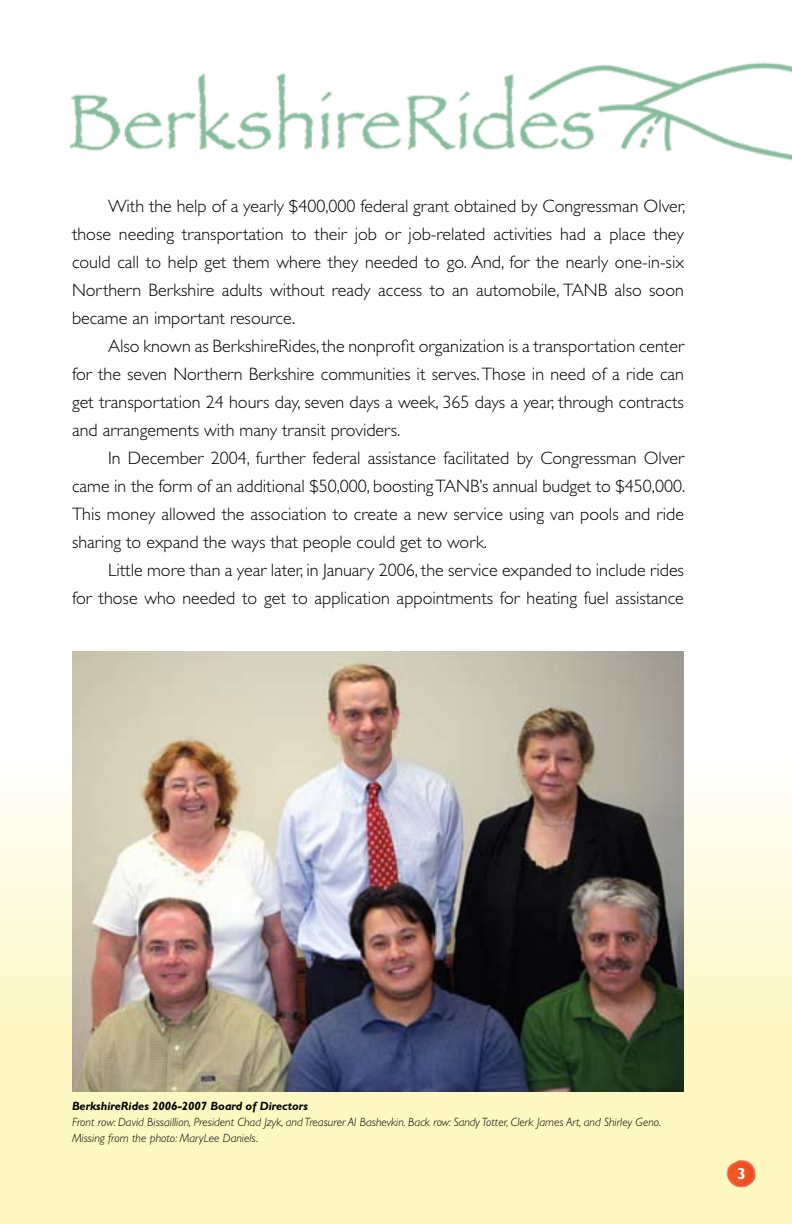
<style>
.page{position:relative;width:792px;height:1224px;background:#fff}
.page>*{position:absolute;margin:0;border:0;box-sizing:border-box;transform-origin:0 0}
.t1{font:300 18px "Gill Sans";color:#000}
.t2{font:700 16px "Gill Sans";color:#fff}
.t3{font:italic 300 12px/16px "Gill Sans";color:#000}
.s1{font-weight:700}
</style>
<div class="page">
<div style="left:0;top:756px;width:792px;height:468px;background:linear-gradient(to bottom,#fefdf3,#fdf6b3)"></div>
<img style="left:726px;top:1160px;width:31px;height:27px">
<img style="left:69px;top:62px;width:723px;height:99px">
<img style="left:72px;top:651px;width:612px;height:440px">
<p class="t1" style="left:108px;top:195px;width:579px">With the help of a yearly $400,000 federal grant obtained by Congressman Olver,</p>
<p class="t1" style="left:72px;top:223px;width:614px">those needing transportation to their job or job-related activities had a place they</p>
<p class="t1" style="left:72px;top:251px;width:614px">could call to help get them where they needed to go. And, for the nearly one-in-six</p>
<p class="t1" style="left:72px;top:279px;width:613px">Northern Berkshire adults without ready access to an automobile, TANB also soon</p>
<p class="t1" style="left:72px;top:307px;width:225px">became an important resource.</p>
<p class="t1" style="left:108px;top:335px;width:578px">Also known as BerkshireRides, the nonprofit organization is a transportation center</p>
<p class="t1" style="left:72px;top:363px;width:614px">for the seven Northern Berkshire communities it serves. Those in need of a ride can</p>
<p class="t1" style="left:72px;top:391px;width:613px">get transportation 24 hours day, seven days a week, 365 days a year, through contracts</p>
<p class="t1" style="left:72px;top:419px;width:330px">and arrangements with many transit providers.</p>
<p class="t1" style="left:108px;top:447px;width:578px">In December 2004, further federal assistance facilitated by Congressman Olver</p>
<p class="t1" style="left:72px;top:475px;width:615px">came in the form of an additional $50,000, boosting TANB’s annual budget to $450,000.</p>
<p class="t1" style="left:72px;top:503px;width:614px">This money allowed the association to create a new service using van pools and ride</p>
<p class="t1" style="left:72px;top:531px;width:416px">sharing to expand the ways that people could get to work.</p>
<p class="t1" style="left:108px;top:559px;width:578px">Little more than a year later, in January 2006, the service expanded to include rides</p>
<p class="t1" style="left:72px;top:587px;width:613px">for those who needed to get to application appointments for heating fuel assistance</p>
<p class="t3" style="left:72px;top:1098px;width:591px"><span class="s1">BerkshireRides 2006-2007 Board of Directors<br></span>Front row: David Bissaillion, President Chad Jzyk, and Treasurer Al Bashevkin. Back row: Sandy Totter, Clerk James Art, and Shirley Geno.<br>Missing from the photo: MaryLee Daniels.</p>
<p class="t2" style="left:737px;top:1165px;width:10px">3</p>
</div>
